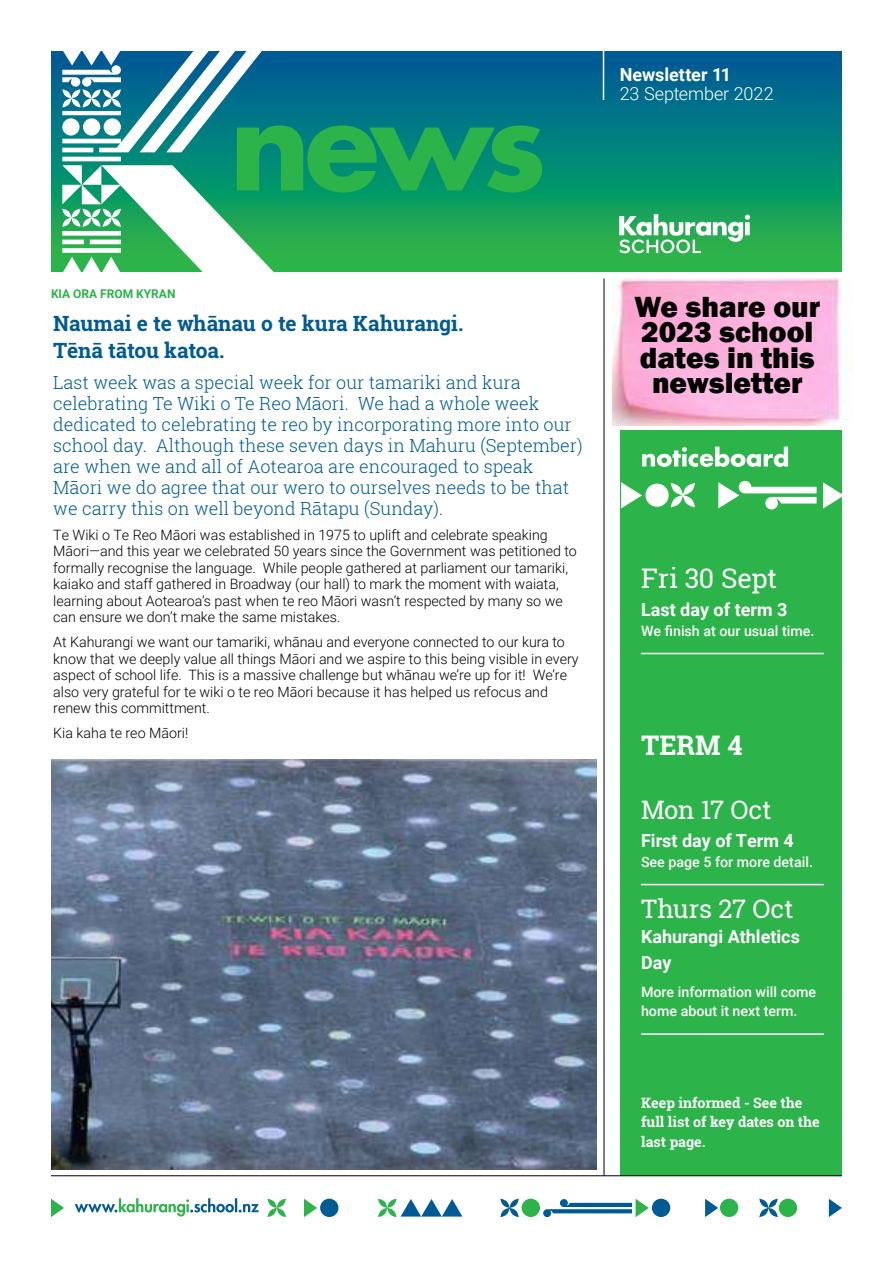
<style>
.page{position:relative;width:893px;height:1263px;background:#fff}
.page>*{position:absolute;margin:0;border:0;box-sizing:border-box;transform-origin:0 0}
.t1{font:800 30px/25.5px "Franklin Gothic";color:#000;text-align:center}
.t2{font:27px "Roboto Slab";letter-spacing:-.01em;color:#fff}
.t3{font:700 27px "Roboto Slab";color:#fff}
.t4{font:25.5px "Roboto Slab";letter-spacing:-.005em;color:#fff}
.t5{font:700 21px/27px "Roboto Slab";letter-spacing:-.005em;color:#005b94}
.t6{font:300 18px/21px "Roboto Slab";color:#005b94}
.t7{font:700 18px/25.5px "Roboto";color:#fff}
.t8{font:300 18px "Roboto";letter-spacing:-.005em;color:#fff}
.t9{font:300 14.25px/16.5px "Roboto";color:#000}
.t10{font:500 14.25px/19.5px "Roboto";color:#fff}
.t11{font:700 14.25px/19.5px "Roboto Slab";color:#fff}
.t12{font:700 12px "Roboto";color:#2cb34a}
</style>
<div class="page">
<svg style="left:829px;top:1199px;width:13px;height:18px"></svg>
<svg style="left:705px;top:1199px;width:13px;height:18px"></svg>
<svg style="left:304px;top:1199px;width:13px;height:18px"></svg>
<svg style="left:51px;top:1199px;width:13px;height:18px"></svg>
<svg style="left:759px;top:1199px;width:19px;height:18px"></svg>
<svg style="left:267px;top:1199px;width:19px;height:18px"></svg>
<svg style="left:500px;top:1199px;width:19px;height:18px"></svg>
<div style="left:720px;top:1199px;width:18px;height:18px;background:#2cb34a;border-radius:50%"></div>
<div style="left:652px;top:1199px;width:18px;height:18px;background:#005b94;border-radius:50%"></div>
<div style="left:320px;top:1199px;width:18px;height:18px;background:#005b94;border-radius:50%"></div>
<div style="left:522px;top:1199px;width:18px;height:18px;background:#2cb34a;border-radius:50%"></div>
<div style="left:779px;top:1199px;width:18px;height:18px;background:#2cb34a;border-radius:50%"></div>
<svg style="left:543px;top:1199px;width:106px;height:18px"></svg>
<svg style="left:378px;top:1199px;width:84px;height:18px"></svg>
<svg style="left:75px;top:1198px;width:184px;height:18px"></svg>
<div style="left:621px;top:430px;width:221px;height:746px;background:#2cb34a"></div>
<svg style="left:51px;top:51px;width:791px;height:221px;background:#0c8872"></svg>
<svg style="left:275px;top:125px;width:267px;height:68px;background:#1ba35a"></svg>
<svg style="left:619px;top:214px;width:131px;height:39px"></svg>
<svg style="left:62px;top:51px;width:213px;height:221px"></svg>
<hr style="left:641px;top:653px;width:183px;height:1px;background:#fff">
<hr style="left:641px;top:884px;width:183px;height:1px;background:#fff">
<hr style="left:641px;top:1033px;width:183px;height:2px;background:#fff">
<svg style="left:621px;top:482px;width:21px;height:26px"></svg>
<svg style="left:823px;top:482px;width:19px;height:27px"></svg>
<svg style="left:718px;top:481px;width:99px;height:28px"></svg>
<div style="left:645px;top:484px;width:24px;height:23px;background:#fff;border-radius:50%"></div>
<svg style="left:671px;top:483px;width:24px;height:24px"></svg>
<hr style="left:604px;top:279px;width:1px;height:897px;background:#000">
<hr style="left:603px;top:51px;width:1px;height:49px;background:#fff">
<hr style="left:51px;top:1175px;width:791px;height:1px;background:#000">
<svg style="left:642px;top:447px;width:146px;height:20px"></svg>
<img style="left:51px;top:759px;width:545px;height:410px">
<img style="left:612px;top:279px;width:234px;height:146px">
<svg style="left:395px;top:946px;width:14px;height:2px"></svg>
<p class="t7" style="left:620px;top:61px;width:113px">Newsletter 11</p>
<p class="t8" style="left:620px;top:81px;width:155px">23 September 2022</p>
<p class="t7" style="left:712px;top:61px;width:12px">3</p>
<p class="t8" style="left:620px;top:81px;width:118px">06 March 2014</p>
<p class="t12" style="left:51px;top:286px;width:126px">KIA ORA FROM KYRAN</p>
<h3 class="t5" style="left:53px;top:310px;width:412px">Naumai e te whānau o te kura Kahurangi.<br>Tēnā tātou katoa.</h3>
<p class="t6" style="left:53px;top:371px;width:531px">Last week was a special week for our tamariki and kura celebrating Te Wiki o Te Reo Māori. We had a whole week dedicated to celebrating te reo by incorporating more into our school day. Although these seven days in Mahuru (September) are when we and all of Aotearoa are encouraged to speak Māori we do agree that our wero to ourselves needs to be that we carry this on well beyond Rātapu (Sunday).</p>
<p class="t9" style="left:53px;top:526px;width:525px">Te Wiki o Te Reo Māori was established in 1975 to uplift and celebrate speaking Māori—and this year we celebrated 50 years since the Government was petitioned to formally recognise the language. While people gathered at parliament our tamariki, kaiako and staff gathered in Broadway (our hall) to mark the moment with waiata, learning about Aotearoa’s past when te reo Māori wasn’t respected by many so we can ensure we don’t make the same mistakes.</p>
<p class="t9" style="left:53px;top:633px;width:527px">At Kahurangi we want our tamariki, whānau and everyone connected to our kura to know that we deeply value all things Māori and we aspire to this being visible in every aspect of school life. This is a massive challenge but whānau we’re up for it! We’re also very grateful for te wiki o te reo Māori because it has helped us refocus and renew this committment.</p>
<p class="t9" style="left:53px;top:724px;width:136px">Kia kaha te reo Māori!</p>
<h1 class="t1" style="left:634px;top:294px;width:187px">We share our<br>2023 school dates in this newsletter</h1>
<h2 class="t2" style="left:641px;top:560px;width:138px">Fri 30 Sept</h2>
<p class="t7" style="left:641px;top:596px;width:148px">Last day of term 3</p>
<p class="t10" style="left:641px;top:620px;width:175px">We finish at our usual time.</p>
<h2 class="t3" style="left:641px;top:727px;width:103px">TERM 4</h2>
<h3 class="t4" style="left:641px;top:792px;width:132px">Mon 17 Oct</h3>
<p class="t7" style="left:641px;top:827px;width:154px">First day of Term 4</p>
<p class="t10" style="left:641px;top:851px;width:173px">See page 5 for more detail.</p>
<h3 class="t4" style="left:641px;top:891px;width:154px">Thurs 27 Oct</h3>
<p class="t7" style="left:641px;top:923px;width:160px">Kahurangi Athletics<br>Day</p>
<p class="t10" style="left:641px;top:981px;width:177px">More information will come home about it next term.</p>
<p class="t11" style="left:641px;top:1092px;width:180px">Keep informed - See the full list of key dates on the last page.</p>
</div>
